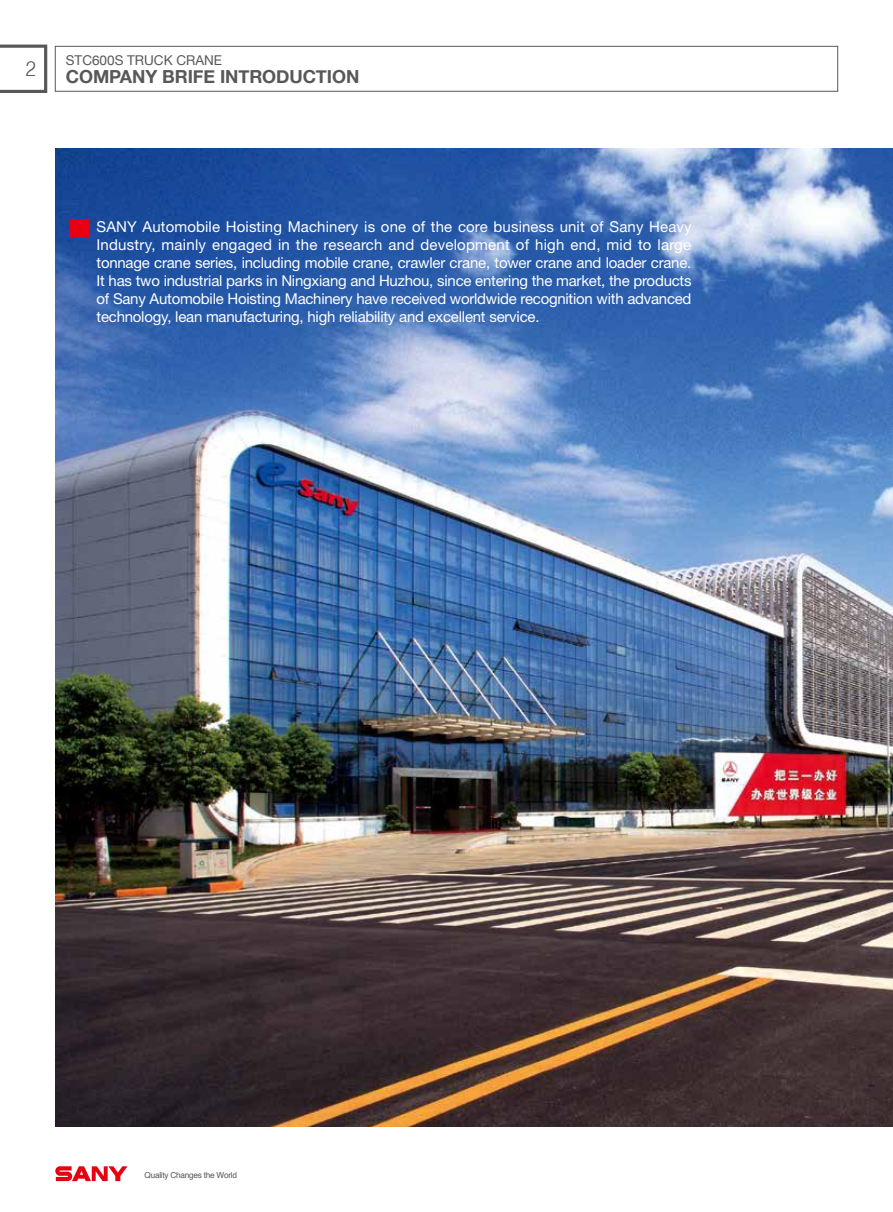
<style>
.page{position:relative;width:893px;height:1212px;background:#fff}
.page>*{position:absolute;margin:0;border:0;box-sizing:border-box;transform-origin:0 0}
.t1{font:300 21px "Helvetica";color:#595757;scale:.9 1}
.t2{font:700 18px "Helvetica Neue";letter-spacing:-.005em;color:#595757}
.t3{font:15px/18px "Helvetica Neue LT Pro";letter-spacing:-.015em;color:#fff;text-align:justify}
.t4{font:13.5px "Helvetica Neue";color:#595757}
.t5{font:8.25px "Helvetica";letter-spacing:-.03em;color:#595757}
</style>
<div class="page">
<img style="left:55px;top:149px;width:838px;height:978px">
<div style="left:55px;top:46px;width:783px;height:45px;border:1px solid #595757"></div>
<svg style="left:0;top:45px;width:47px;height:48px"></svg>
<svg style="left:55px;top:1166px;width:73px;height:15px"></svg>
<div style="left:70px;top:219px;width:18px;height:18px;background:#e60012"></div>
<h1 class="t1" style="left:26px;top:51px;width:13px">2</h1>
<p class="t4" style="left:66px;top:50px;width:158px">STC600S TRUCK CRANE</p>
<p class="t2" style="left:66px;top:62px;width:295px">COMPANY BRIFE INTRODUCTION</p>
<p class="t3" style="left:97px;top:217px;width:597px">SANY Automobile Hoisting Machinery is one of the core business unit of Sany Heavy Industry, mainly engaged in the research and development of high end, mid to large tonnage crane series, including mobile crane, crawler crane, tower crane and loader crane.<br>It has two industrial parks in Ningxiang and Huzhou, since entering the market, the products of Sany Automobile Hoisting Machinery have received worldwide recognition with advanced technology, lean manufacturing, high reliability and excellent service.</p>
<p class="t5" style="left:145px;top:1169px;width:94px">Quality Changes the World</p>
</div>
